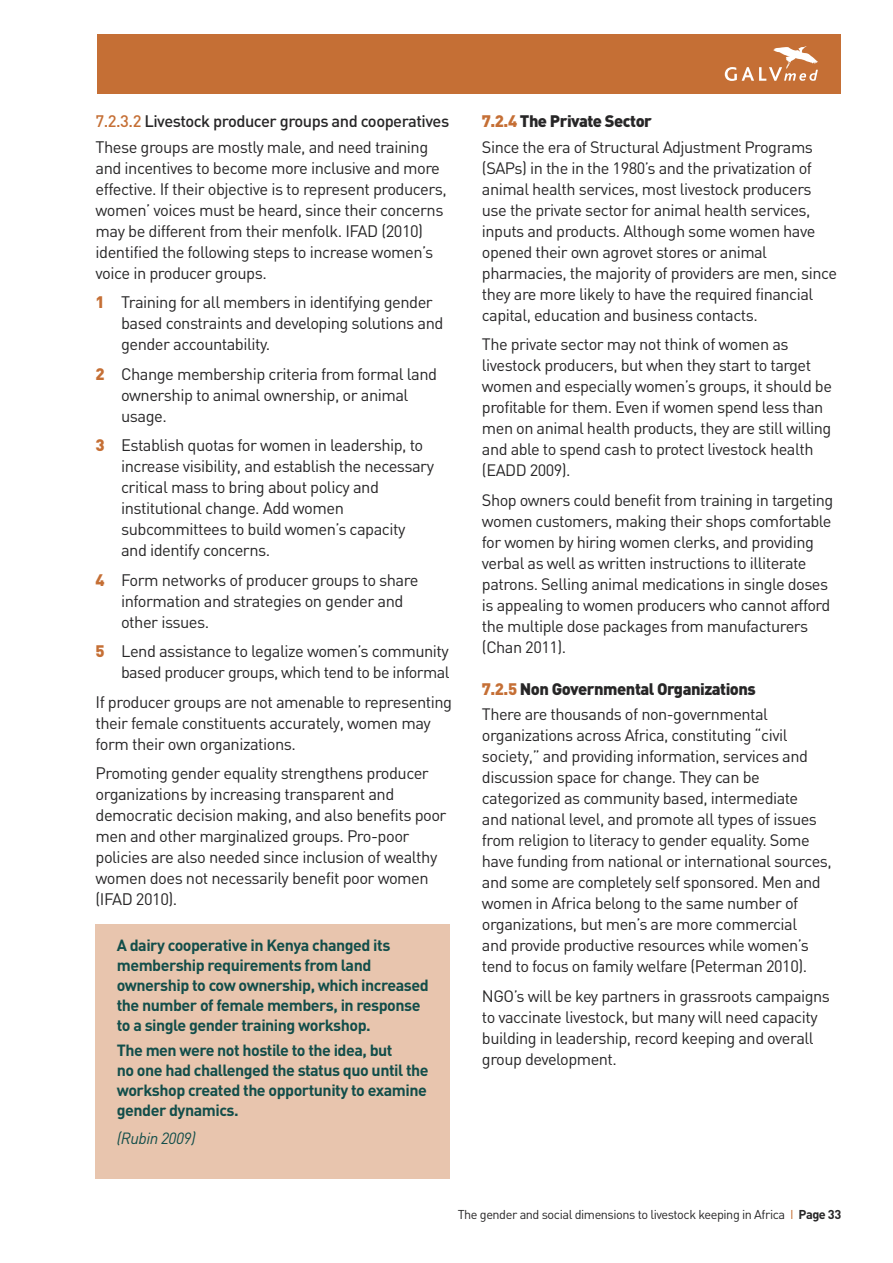
<style>
.page{position:relative;width:893px;height:1263px;background:#fff}
.page>*{position:absolute;margin:0;border:0;box-sizing:border-box;transform-origin:0 0}
.t1{font:16.5px/21px "DIN";letter-spacing:-.03em;color:#272627}
.t2{font:900 16.5px "DIN";letter-spacing:-.03em;color:#272627}
.t3{font:16.35px/21px "DIN";letter-spacing:-.03em;color:#272627}
.t4{font:16.2px "DIN";letter-spacing:-.035em;color:#272627}
.t5{font:700 16.05px/20.1px "DIN";letter-spacing:-.03em;color:#124e4a}
.t6{font:italic 16.05px "DIN";letter-spacing:-.03em;color:#124e4a}
.t7{font:12.75px "DIN";letter-spacing:-.035em;color:#272627}
.s1{font-weight:500;color:#c56f35}
.s2{font-weight:500}
.s3{font-weight:900;color:#c56f35}
.s4{color:#c56f35}
.s5{font-weight:700}
</style>
<div class="page">
<div style="left:96px;top:924px;width:354px;height:255px;background:#e8c5ae"></div>
<div style="left:97px;top:34px;width:744px;height:60px;background:#c56f35"></div>
<svg style="left:725px;top:46px;width:93px;height:35px"></svg>
<p class="t1" style="left:96px;top:108px;width:355px;line-height:25.2px"><span class="s1">7.2.3.2</span> <span class="s2">Livestock producer groups and cooperatives<br></span>These groups are mostly male, and need training</p>
<p class="t1" style="left:96px;top:157px;width:353px">and incentives to become more inclusive and more effective. If their objective is to represent producers, women’ voices must be heard, since their concerns may be different from their menfolk. IFAD (2010) identified the following steps to increase women’s voice in producer groups.</p>
<p class="t1" style="left:121px;top:291px;width:324px;text-indent:-26px"><span class="s3">1</span> Training for all members in identifying gender based constraints and developing solutions and gender accountability.</p>
<p class="t1" style="left:121px;top:363px;width:318px;text-indent:-26px"><span class="s3">2</span> Change membership criteria from formal land ownership to animal ownership, or animal usage.</p>
<p class="t1" style="left:121px;top:434px;width:315px;text-indent:-26px"><span class="s3">3</span> Establish quotas for women in leadership, to increase visibility, and establish the necessary critical mass to bring about policy and institutional change. Add women subcommittees to build women’s capacity and identify concerns.</p>
<p class="t1" style="left:121px;top:569px;width:299px;text-indent:-26px"><span class="s3">4</span> Form networks of producer groups to share information and strategies on gender and other issues.</p>
<p class="t1" style="left:96px;top:640px;width:355px"><span class="s3">5</span> Lend assistance to legalize women’s community</p>
<p class="t4" style="left:121px;top:663px;width:330px">based producer groups, which tend to be informal</p>
<p class="t1" style="left:96px;top:691px;width:358px">If producer groups are not amenable to representing their female constituents accurately, women may form their own organizations.</p>
<p class="t1" style="left:96px;top:762px;width:352px">Promoting gender equality strengthens producer organizations by increasing transparent and democratic decision making, and also benefits poor men and other marginalized groups. Pro-poor policies are also needed since inclusion of wealthy women does not necessarily benefit poor women (IFAD 2010).</p>
<p class="t5" style="left:117px;top:934px;width:313px">A dairy cooperative in Kenya changed its membership requirements from land ownership to cow ownership, which increased the number of female members, in response to a single gender training workshop.</p>
<p class="t5" style="left:117px;top:1039px;width:313px">The men were not hostile to the idea, but<br>no one had challenged the status quo until the workshop created the opportunity to examine gender dynamics.</p>
<p class="t6" style="left:117px;top:1129px;width:80px">(Rubin 2009)</p>
<p class="t2" style="left:482px;top:112px;width:172px"><span class="s4">7.2.4</span> The Private Sector</p>
<p class="t3" style="left:482px;top:136px;width:357px">Since the era of Structural Adjustment Programs (SAPs) in the in the 1980’s and the privatization of animal health services, most livestock producers use the private sector for animal health services, inputs and products. Although some women have opened their own agrovet stores or animal pharmacies, the majority of providers are men, since they are more likely to have the required financial capital, education and business contacts.</p>
<p class="t3" style="left:482px;top:333px;width:352px">The private sector may not think of women as livestock producers, but when they start to target women and especially women’s groups, it should be profitable for them. Even if women spend less than men on animal health products, they are still willing and able to spend cash to protect livestock health (EADD 2009).</p>
<p class="t3" style="left:482px;top:489px;width:353px">Shop owners could benefit from training in targeting women customers, making their shops comfortable for women by hiring women clerks, and providing verbal as well as written instructions to illiterate patrons. Selling animal medications in single doses is appealing to women producers who cannot afford the multiple dose packages from manufacturers (Chan 2011).</p>
<p class="t2" style="left:482px;top:679px;width:275px"><span class="s4">7.2.5</span> Non Governmental Organizations</p>
<p class="t3" style="left:482px;top:703px;width:351px">There are thousands of non-governmental organizations across Africa, constituting “civil society,” and providing information, services and discussion space for change. They can be categorized as community based, intermediate<br>and national level, and promote all types of issues from religion to literacy to gender equality. Some have funding from national or international sources, and some are completely self sponsored. Men and women in Africa belong to the same number of organizations, but men’s are more commercial<br>and provide productive resources while women’s tend to focus on family welfare (Peterman 2010).</p>
<p class="t3" style="left:482px;top:985px;width:349px">NGO’s will be key partners in grassroots campaigns to vaccinate livestock, but many will need capacity building in leadership, record keeping and overall group development.</p>
<p class="t7" style="left:458px;top:1206px;width:385px">The gender and social dimensions to livestock keeping in Africa <span class="s4">I</span> <span class="s5">Page 33</span></p>
</div>
